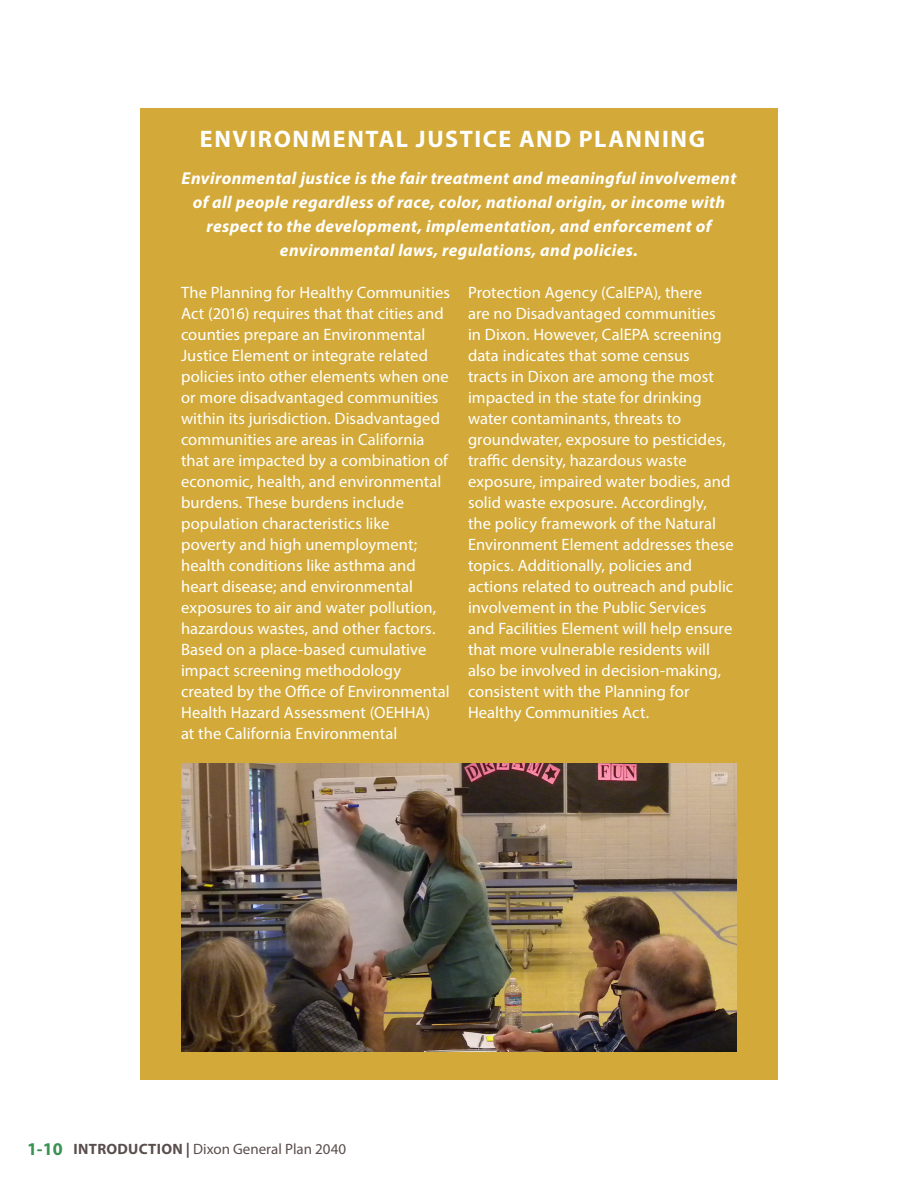
<style>
.page{position:relative;width:918px;height:1188px;background:#fff}
.page>*{position:absolute;margin:0;border:0;box-sizing:border-box;transform-origin:0 0}
.Callout_box_title{font:700 24px "Myriad Pro";letter-spacing:.065em;color:#fff}
.Callout_box_text_bul{font:italic 700 17.25px/24px "Myriad Pro";letter-spacing:.02em;color:#fff;text-align:center}
.Callout_box_text{font:16.5px/21px "Myriad Pro";letter-spacing:.005em;color:#fff}
.t1{font:15px "Myriad Pro";color:#5a4e4c}
.s1{font-weight:700;font-size:18px;color:#3a9151}
.s2{font-weight:700}
</style>
<div class="page">
<div style="left:140px;top:108px;width:638px;height:972px;background:#d3aa39"></div>
<img style="left:181px;top:764px;width:556px;height:288px">
<p class="Callout_box_title" style="left:200px;top:123px;width:507px">ENVIRONMENTAL JUSTICE AND PLANNING</p>
<p class="Callout_box_text_bul" style="left:182px;top:165px;width:556px">Environmental justice is the fair treatment and meaningful involvement of all people regardless of race, color, national origin, or income with respect to the development, implementation, and enforcement of environmental laws, regulations, and policies.</p>
<p class="Callout_box_text" style="left:181px;top:282px;width:270px">The Planning for Healthy Communities Act (2016) requires that that cities and counties prepare an Environmental Justice Element or integrate related policies into other elements when one or more disadvantaged communities within its jurisdiction. Disadvantaged communities are areas in California that are impacted by a combination of economic, health, and environmental burdens. These burdens include population characteristics like<br>poverty and high unemployment; health conditions like asthma and heart disease; and environmental exposures to air and water pollution, hazardous wastes, and other factors.<br>Based on a place-based cumulative impact screening methodology created by the Office of Environmental Health Hazard Assessment (OEHHA)<br>at the California Environmental</p>
<p class="Callout_box_text" style="left:468px;top:282px;width:267px">Protection Agency (CalEPA), there<br>are no Disadvantaged communities<br>in Dixon. However, CalEPA screening data indicates that some census<br>tracts in Dixon are among the most impacted in the state for drinking water contaminants, threats to groundwater, exposure to pesticides, traffic density, hazardous waste exposure, impaired water bodies, and solid waste exposure. Accordingly, the policy framework of the Natural Environment Element addresses these topics. Additionally, policies and actions related to outreach and public involvement in the Public Services and Facilities Element will help ensure that more vulnerable residents will also be involved in decision-making, consistent with the Planning for Healthy Communities Act.</p>
<p class="t1" style="left:27px;top:1140px;width:321px"><span class="s1">1-10</span> <span class="s2">INTRODUCTION |</span> Dixon General Plan 2040</p>
</div>
